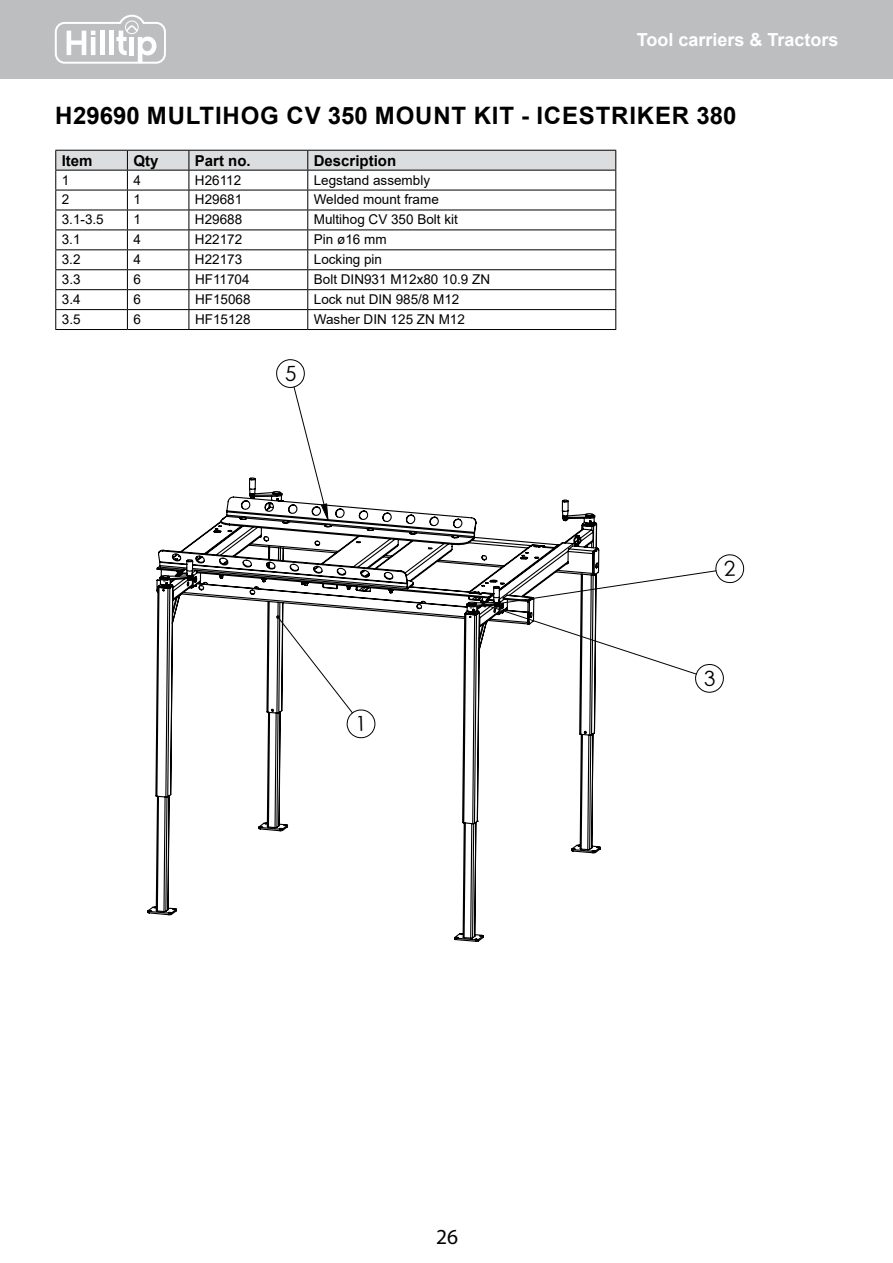
<style>
.page{position:relative;width:893px;height:1263px;background:#fff}
.page>*{position:absolute;margin:0;border:0;box-sizing:border-box;transform-origin:0 0}
.t1{font:700 24px "Arial";letter-spacing:.035em;color:#000}
.t2{font:21.45px "Myriad Pro";color:#000}
.t3{font:700 18px "Arial";color:#fff}
.t4{font:700 15px "Arial";color:#000}
.t5{font:13.5px "Arial";color:#000}
</style>
<div class="page">
<div style="left:0;top:0;width:893px;height:78px;background:#bcbec0"></div>
<svg style="left:55px;top:14px;width:111px;height:50px"></svg>
<svg style="left:55px;top:150px;width:561px;height:179px"></svg>
<hr style="left:55px;top:329px;width:72px;height:1px;background:#000">
<hr style="left:127px;top:329px;width:62px;height:1px;background:#000">
<hr style="left:189px;top:329px;width:119px;height:1px;background:#000">
<hr style="left:308px;top:329px;width:308px;height:1px;background:#000">
<svg style="left:283px;top:386px;width:434px;height:307px"></svg>
<svg style="left:147px;top:477px;width:455px;height:465px"></svg>
<svg style="left:358px;top:716px;width:4px;height:15px"></svg>
<svg style="left:704px;top:670px;width:11px;height:16px"></svg>
<h3 class="t3" style="left:637px;top:27px;width:203px">Tool carriers &amp; Tractors</h3>
<h1 class="t1" style="left:55px;top:98px;width:683px">H29690 Multihog CV 350 Mount kit - Ic eStriker 380</h1>
<p class="t4" style="left:62px;top:150px;width:32px">Item</p>
<p class="t4" style="left:133px;top:150px;width:27px">Qty</p>
<p class="t4" style="left:195px;top:150px;width:55px">Part no.</p>
<p class="t4" style="left:314px;top:150px;width:84px">Description</p>
<p class="t5" style="left:62px;top:171px;width:9px">1</p>
<p class="t5" style="left:133px;top:171px;width:9px">4</p>
<p class="t5" style="left:195px;top:171px;width:48px">H26112</p>
<p class="t5" style="left:314px;top:171px;width:118px">Legstand assembly</p>
<p class="t5" style="left:62px;top:190px;width:9px">2</p>
<p class="t5" style="left:133px;top:190px;width:9px">1</p>
<p class="t5" style="left:195px;top:190px;width:49px">H29681</p>
<p class="t5" style="left:314px;top:190px;width:127px">Welded mount frame</p>
<p class="t5" style="left:62px;top:210px;width:44px">3.1-3.5</p>
<p class="t5" style="left:133px;top:210px;width:9px">1</p>
<p class="t5" style="left:195px;top:210px;width:49px">H29688</p>
<p class="t5" style="left:314px;top:210px;width:146px">Multihog CV 350 Bolt kit</p>
<p class="t5" style="left:62px;top:230px;width:20px">3.1</p>
<p class="t5" style="left:133px;top:230px;width:9px">4</p>
<p class="t5" style="left:195px;top:230px;width:49px">H22172</p>
<p class="t5" style="left:314px;top:230px;width:74px">Pin ø16 mm</p>
<p class="t5" style="left:62px;top:250px;width:20px">3.2</p>
<p class="t5" style="left:133px;top:250px;width:9px">4</p>
<p class="t5" style="left:195px;top:250px;width:49px">H22173</p>
<p class="t5" style="left:314px;top:250px;width:70px">Locking pin</p>
<p class="t5" style="left:62px;top:270px;width:20px">3.3</p>
<p class="t5" style="left:133px;top:270px;width:9px">6</p>
<p class="t5" style="left:195px;top:270px;width:56px">HF11704</p>
<p class="t5" style="left:314px;top:270px;width:176px">Bolt DIN931 M12x80 10.9 ZN</p>
<p class="t5" style="left:62px;top:290px;width:20px">3.4</p>
<p class="t5" style="left:133px;top:290px;width:9px">6</p>
<p class="t5" style="left:195px;top:290px;width:57px">HF15068</p>
<p class="t5" style="left:314px;top:290px;width:147px">Lock nut DIN 985/8 M12</p>
<p class="t5" style="left:62px;top:310px;width:20px">3.5</p>
<p class="t5" style="left:134px;top:310px;width:9px">6</p>
<p class="t5" style="left:195px;top:310px;width:57px">HF15128</p>
<p class="t5" style="left:314px;top:310px;width:153px">Washer DIN 125 ZN M12</p>
<h2 class="t2" style="left:436px;top:1224px;width:24px">26</h2>
</div>
